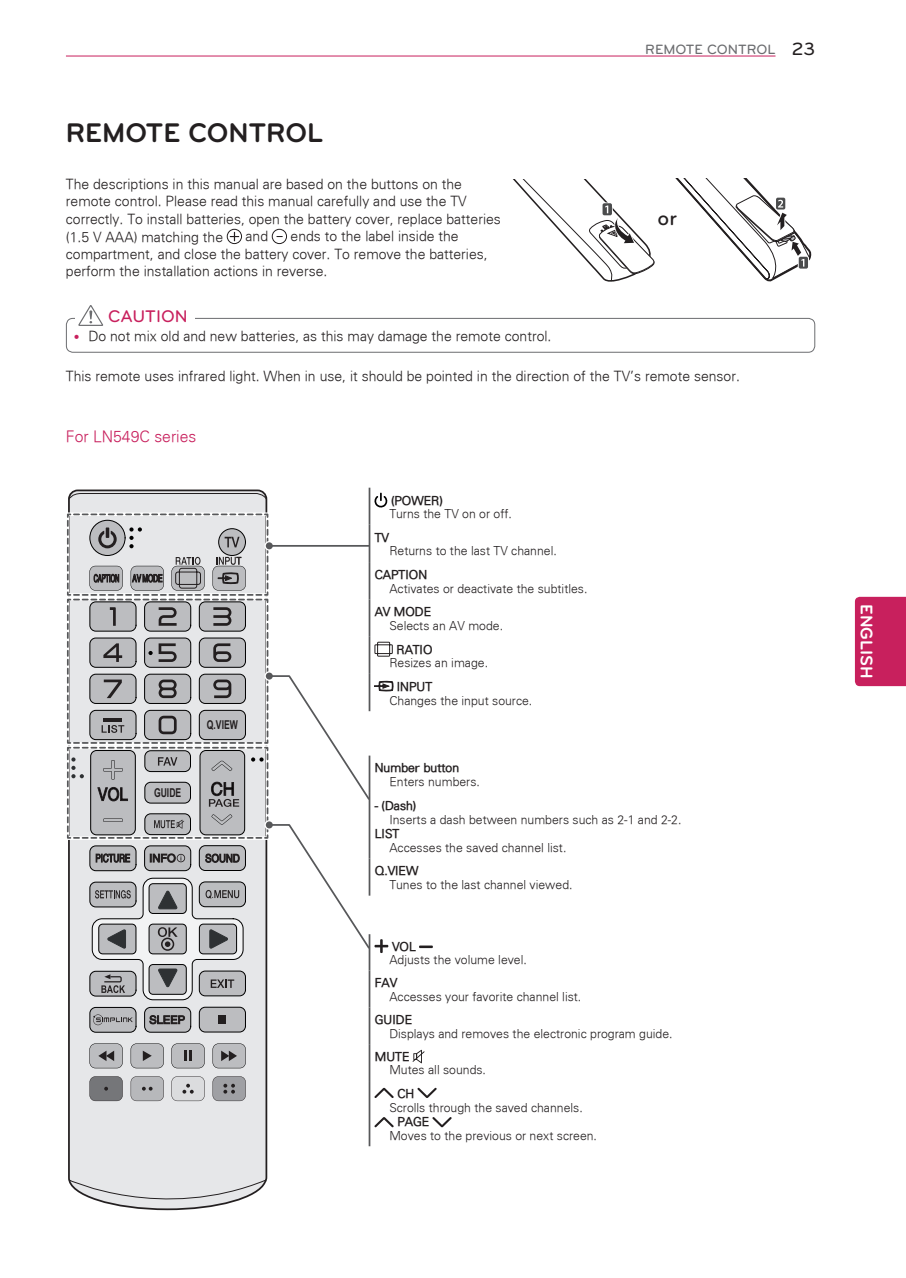
<style>
.page{position:relative;width:906px;height:1278px;background:#fff}
.page>*{position:absolute;margin:0;border:0;box-sizing:border-box;transform-origin:0 0}
.t1{font:700 28px "Bryant LG";color:#231f20}
.t2{font:500 21.35px "Bryant LG";color:#231f20}
.t3{font:700 17.5px "Bryant LG";color:#fff}
.t4{font:500 17.5px "Bryant LG";color:#c8205d}
.t5{font:300 15.75px "Univers";color:#c8205d}
.t6{font:300 14px/17.7px "Univers";color:#231f20}
.t7{font:500 14px "Bryant LG";color:#6c6d70}
.t8{font:300 12.25px "Univers";color:#231f20}
.t9{font:300 12.25px "Univers";color:#231f20}
.t10{font:700 12.25px "Arial";color:#231f20;scale:.7 1}
.s1{font-size:18.38px;color:#231f20}
</style>
<div class="page">
<div style="left:855px;top:597px;width:51px;height:89px;background:#c8205d"></div>
<hr style="left:66px;top:56px;width:709px;height:1px;background:#c8205d">
<svg style="left:230px;top:232px;width:9px;height:9px"></svg>
<div style="left:227px;top:229px;width:15px;height:15px;border:1px solid #231f20;border-radius:50%"></div>
<div style="left:272px;top:229px;width:15px;height:15px;border:1px solid #231f20;border-radius:50%"></div>
<div style="left:66px;top:318px;width:749px;height:35px;border:1px solid #6c6d70;border-radius:7px"></div>
<div style="left:76px;top:303px;width:119px;height:25px;background:#fff"></div>
<svg style="left:78px;top:305px;width:25px;height:21px"></svg>
<svg style="left:68px;top:1000px;width:199px;height:210px;background:#dedee0"></svg>
<div style="left:145px;top:1007px;width:46px;height:25px;background:#bcbdc0;border-radius:6px"></div>
<div style="left:144px;top:1007px;width:47px;height:25px;border:1px dashed #000;border-radius:6px"></div>
<div style="left:199px;top:1007px;width:46px;height:25px;background:#bcbdc0;border-radius:6px"></div>
<div style="left:199px;top:1007px;width:47px;height:25px;border:1px dashed #000;border-radius:6px"></div>
<svg style="left:131px;top:1043px;width:33px;height:25px"></svg>
<svg style="left:171px;top:1043px;width:34px;height:25px"></svg>
<svg style="left:89px;top:1043px;width:34px;height:25px"></svg>
<svg style="left:213px;top:1043px;width:33px;height:25px"></svg>
<div style="left:219px;top:1015px;width:7px;height:9px;background:#231f20"></div>
<svg style="left:149px;top:1015px;width:36px;height:9px"></svg>
<div style="left:90px;top:1007px;width:46px;height:25px;background:#bcbdc0;border-radius:6px"></div>
<div style="left:90px;top:1007px;width:46px;height:25px;border:1px dashed #000;border-radius:6px"></div>
<svg style="left:93px;top:1014px;width:40px;height:11px"></svg>
<svg style="left:89px;top:1076px;width:34px;height:25px"></svg>
<svg style="left:131px;top:1076px;width:33px;height:25px"></svg>
<svg style="left:171px;top:1076px;width:34px;height:25px"></svg>
<svg style="left:213px;top:1076px;width:33px;height:25px"></svg>
<hr style="left:369px;top:488px;width:1px;height:37px;background:#57585a">
<hr style="left:369px;top:970px;width:1px;height:37px;background:#57585a">
<hr style="left:369px;top:1007px;width:1px;height:38px;background:#57585a">
<hr style="left:369px;top:1045px;width:1px;height:36px;background:#57585a">
<hr style="left:369px;top:1081px;width:1px;height:65px;background:#57585a">
<svg style="left:67px;top:493px;width:327px;height:507px"></svg>
<hr style="left:419px;top:945px;width:14px;height:3px;background:#231f20">
<svg style="left:412px;top:1050px;width:12px;height:13px"></svg>
<svg style="left:374px;top:1087px;width:20px;height:11px"></svg>
<svg style="left:417px;top:1088px;width:20px;height:10px"></svg>
<svg style="left:374px;top:1117px;width:20px;height:10px"></svg>
<svg style="left:432px;top:1117px;width:20px;height:10px"></svg>
<hr style="left:369px;top:755px;width:1px;height:38px;background:#57585a">
<hr style="left:369px;top:793px;width:1px;height:65px;background:#57585a">
<hr style="left:369px;top:858px;width:1px;height:38px;background:#57585a">
<svg style="left:676px;top:179px;width:135px;height:102px"></svg>
<svg style="left:513px;top:179px;width:142px;height:103px"></svg>
<h1 class="t1" style="left:66px;top:115px;width:259px">REMOTE CONTROL</h1>
<p class="t6" style="left:66px;top:174px;width:436px">The descriptions in this manual are based on the buttons on the remote control. Please read this manual carefully and use the TV correctly. To install batteries, open the battery cover, replace batteries (1.5 V AAA) matching the</p>
<p class="t6" style="left:66px;top:227px;width:423px;text-indent:225px">ends to the label inside the compartment, and close the battery cover. To remove the batteries, perform the installation actions in reverse.</p>
<p class="t6" style="left:246px;top:227px;width:24px">and</p>
<p class="t4" style="left:108px;top:305px;width:81px">CAUTION</p>
<p class="t6" style="left:88px;top:327px;width:464px">Do not mix old and new batteries, as this may damage the remote control.</p>
<p class="t7" style="left:645px;top:41px;width:171px">REMOTE CONTROL <span class="s1">23</span></p>
<h2 class="t2" style="left:657px;top:205px;width:21px">or</h2>
<p class="t6" style="left:66px;top:367px;width:675px">This remote uses infrared light. When in use, it should be pointed in the direction of the TV’s remote sensor.</p>
<p class="t5" style="left:66px;top:427px;width:132px">For LN549C series</p>
<p class="t10" style="left:154px;top:784px;width:40px">GUIDE</p>
<p class="t10" style="left:207px;top:716px;width:46px">Q.VIEW</p>
<p class="t9" style="left:391px;top:493px;width:53px">(POWER)</p>
<p class="t8" style="left:389px;top:506px;width:124px">Turns the TV on or off.</p>
<p class="t9" style="left:374px;top:529px;width:16px">TV</p>
<p class="t8" style="left:389px;top:544px;width:169px">Returns to the last TV channel.</p>
<p class="t9" style="left:374px;top:567px;width:54px">CAPTION</p>
<p class="t8" style="left:389px;top:581px;width:200px">Activates or deactivate the subtitles.</p>
<p class="t9" style="left:374px;top:604px;width:58px">AV MODE</p>
<p class="t8" style="left:389px;top:618px;width:115px">Selects an AV mode.</p>
<p class="t9" style="left:396px;top:642px;width:38px">RATIO</p>
<p class="t8" style="left:389px;top:655px;width:100px">Resizes an image.</p>
<p class="t9" style="left:396px;top:679px;width:37px">INPUT</p>
<p class="t8" style="left:389px;top:693px;width:144px">Changes the input source.</p>
<p class="t9" style="left:374px;top:760px;width:86px">Number button</p>
<p class="t8" style="left:389px;top:774px;width:92px">Enters numbers.</p>
<p class="t9" style="left:374px;top:798px;width:43px">- (Dash)</p>
<p class="t8" style="left:389px;top:812px;width:294px">Inserts a dash between numbers such as 2-1 and 2-2.</p>
<p class="t9" style="left:374px;top:826px;width:26px">LIST</p>
<p class="t8" style="left:389px;top:840px;width:179px">Accesses the saved channel list.</p>
<p class="t9" style="left:374px;top:863px;width:45px">Q.VIEW</p>
<p class="t8" style="left:389px;top:877px;width:185px">Tunes to the last channel viewed.</p>
<p class="t9" style="left:392px;top:939px;width:25px">VOL</p>
<p class="t8" style="left:389px;top:952px;width:139px">Adjusts the volume level.</p>
<p class="t9" style="left:374px;top:975px;width:24px">FAV</p>
<p class="t8" style="left:389px;top:989px;width:193px">Accesses your favorite channel list.</p>
<p class="t9" style="left:374px;top:1012px;width:39px">GUIDE</p>
<p class="t8" style="left:389px;top:1026px;width:285px">Displays and removes the electronic program guide.</p>
<p class="t9" style="left:374px;top:1049px;width:36px">MUTE</p>
<p class="t8" style="left:389px;top:1062px;width:98px">Mutes all sounds.</p>
<p class="t9" style="left:397px;top:1086px;width:19px">CH</p>
<p class="t8" style="left:389px;top:1100px;width:195px">Scrolls through the saved channels.</p>
<p class="t9" style="left:397px;top:1114px;width:33px">PAGE</p>
<p class="t8" style="left:389px;top:1128px;width:209px">Moves to the previous or next screen.</p>
<p class="t3" style="left:877px;top:604px;width:76px;rotate:90deg">ENGLISH</p>
</div>
